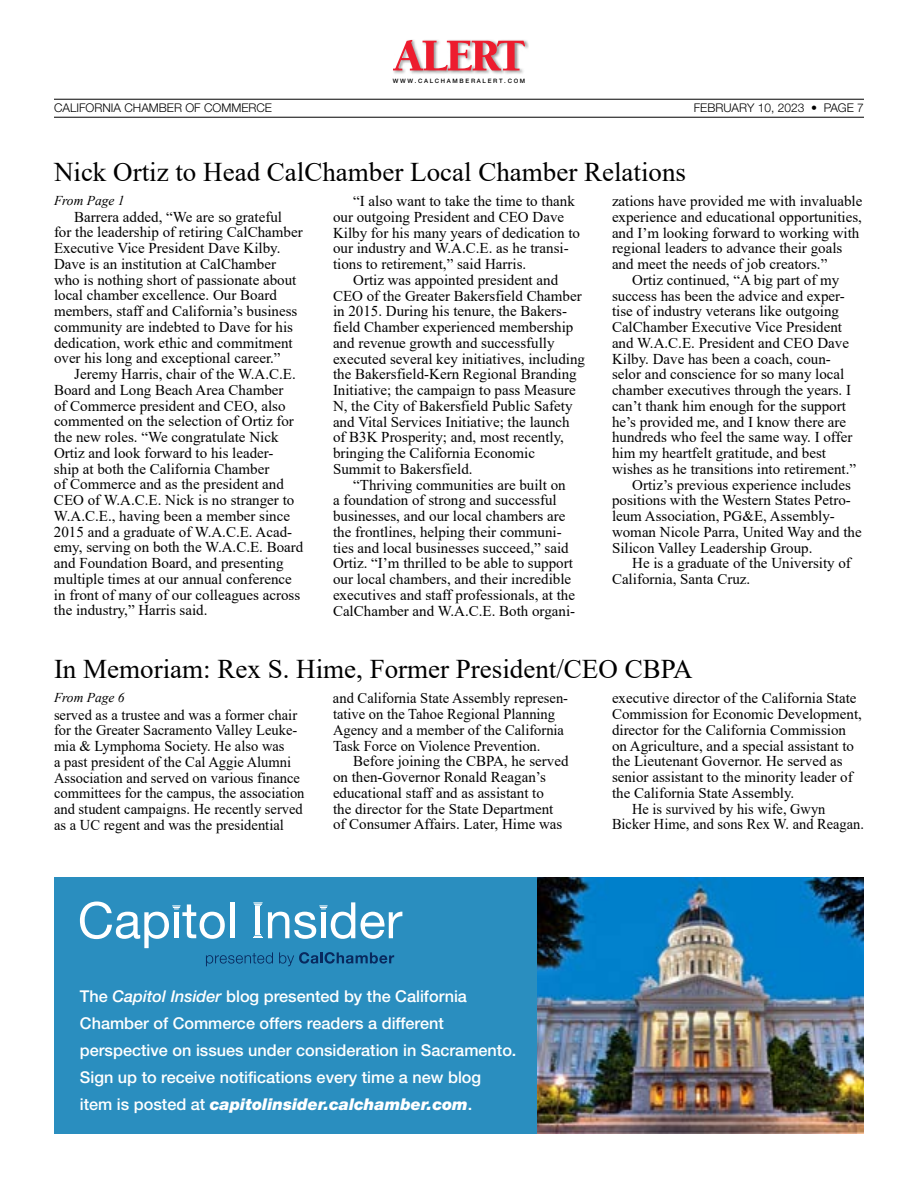
<style>
.page{position:relative;width:918px;height:1188px;background:#fff}
.page>*{position:absolute;margin:0;border:0;box-sizing:border-box;transform-origin:0 0}
.t1{font:27px "Times New Roman";color:#000}
.t2{font:500 16.35px/27px "Helvetica Neue";color:#fff}
.t3{font:15px/15.8px "Times New Roman";color:#000}
.t4{font:15px "Times New Roman";color:#000;scale:.96 1}
.t5{font:italic 13.5px "Times New Roman";color:#000}
.t6{font:300 12px "Helvetica Neue";color:#000}
.t7{font:500 6px "Helvetica Neue";letter-spacing:.28em;color:#000}
.s1{font-style:italic}
.s2{font-weight:900;font-style:italic}
</style>
<div class="page">
<hr style="left:54px;top:99px;width:810px;height:1px;background:#000">
<hr style="left:54px;top:117px;width:810px;height:1px;background:#000">
<div style="left:392px;top:39px;width:137px;height:36px;background:#000;opacity:.4"></div>
<svg style="left:393px;top:40px;width:133px;height:30px"></svg>
<div style="left:54px;top:878px;width:810px;height:256px;background:#2a8ebf"></div>
<img style="left:538px;top:878px;width:326px;height:256px">
<svg style="left:80px;top:902px;width:322px;height:64px"></svg>
<hr style="left:256px;top:907px;width:4px;height:27px;background:#fff">
<p class="t7" style="left:393px;top:77px;width:134px">WWW.CALCHAMBERALERT.COM</p>
<p class="t6" style="left:54px;top:101px;width:220px">CALIFORNIA CHAMBER OF COMMERCE</p>
<p class="t6" style="left:694px;top:101px;width:172px">FEBRUARY 10, 2023 • PAGE 7</p>
<h1 class="t1" style="left:54px;top:153px;width:634px">Nick Ortiz to Head CalChamber Local Chamber Relations</h1>
<p class="t5" style="left:54px;top:191px;width:72px">From Page 1</p>
<p class="t3" style="left:333px;top:193px;width:249px;text-indent:20px">“I also want to take the time to thank our outgoing President and CEO Dave Kilby for his many years of dedication to our industry and W.A.C.E. as he transi&shy;tions to retirement,” said Harris.</p>
<p class="t3" style="left:333px;top:272px;width:254px;text-indent:20px">Ortiz was appointed president and CEO of the Greater Bakersfield Chamber in 2015. During his tenure, the Bakers&shy;field Chamber experienced membership and revenue growth and successfully executed several key initiatives, including the Bakersfield-Kern Regional Branding Initiative; the campaign to pass Measure N, the City of Bakersfield Public Safety and Vital Services Initiative; the launch of B3K Prosperity; and, most recently, bringing the California Economic Summit to Bakersfield.</p>
<p class="t3" style="left:333px;top:476px;width:244px;text-indent:20px">“Thriving communities are built on a foundation of strong and successful businesses, and our local chambers are the frontlines, helping their communi&shy;ties and local businesses succeed,” said Ortiz. “I’m thrilled to be able to support our local chambers, and their incredible executives and staff professionals, at the CalChamber and W.A.C.E. Both organi-</p>
<p class="t3" style="left:612px;top:193px;width:252px">zations have provided me with invaluable</p>
<p class="t3" style="left:612px;top:209px;width:251px">experience and educational opportunities,</p>
<p class="t3" style="left:612px;top:224px;width:249px">and I’m looking forward to working with</p>
<p class="t3" style="left:612px;top:240px;width:232px">regional leaders to advance their goals</p>
<p class="t3" style="left:612px;top:256px;width:217px">and meet the needs of job creators.”</p>
<p class="t3" style="left:632px;top:272px;width:209px">Ortiz continued, “A big part of my</p>
<p class="t3" style="left:612px;top:287px;width:234px">success has been the advice and exper-</p>
<p class="t3" style="left:612px;top:303px;width:229px">tise of industry veterans like outgoing</p>
<p class="t3" style="left:612px;top:319px;width:232px">CalChamber Executive Vice President</p>
<p class="t3" style="left:612px;top:335px;width:239px">and W.A.C.E. President and CEO Dave</p>
<p class="t3" style="left:612px;top:350px;width:220px">Kilby. Dave has been a coach, coun-</p>
<p class="t3" style="left:612px;top:366px;width:234px">selor and conscience for so many local</p>
<p class="t3" style="left:612px;top:382px;width:241px">chamber executives through the years. I</p>
<p class="t3" style="left:612px;top:398px;width:235px">can’t thank him enough for the support</p>
<p class="t3" style="left:612px;top:413px;width:236px">he’s provided me, and I know there are</p>
<p class="t3" style="left:612px;top:429px;width:242px">hundreds who feel the same way. I offer</p>
<p class="t3" style="left:612px;top:445px;width:216px">him my heartfelt gratitude, and best</p>
<p class="t3" style="left:612px;top:461px;width:246px">wishes as he transitions into retirement.”</p>
<p class="t3" style="left:632px;top:476px;width:220px">Ortiz’s previous experience includes</p>
<p class="t3" style="left:612px;top:492px;width:240px">positions with the Western States Petro-</p>
<p class="t3" style="left:612px;top:508px;width:224px">leum Association, PG&amp;E, Assembly-</p>
<p class="t3" style="left:612px;top:524px;width:251px">woman Nicole Parra, United Way and the</p>
<p class="t3" style="left:612px;top:539px;width:202px">Silicon Valley Leadership Group.</p>
<p class="t3" style="left:632px;top:555px;width:220px">He is a graduate of the University of</p>
<p class="t3" style="left:612px;top:571px;width:140px">California, Santa Cruz.</p>
<p class="t3" style="left:54px;top:208px;width:250px;text-indent:20px">Barrera added, “We are so grateful for the leadership of retiring CalChamber Executive Vice President Dave Kilby.<br>Dave is an institution at CalChamber who is nothing short of passionate about local chamber excellence. Our Board members, staff and California’s business community are indebted to Dave for his dedication, work ethic and commitment over his long and exceptional career.”</p>
<p class="t3" style="left:54px;top:366px;width:251px;text-indent:20px">Jeremy Harris, chair of the W.A.C.E.<br>Board and Long Beach Area Chamber<br>of Commerce president and CEO, also commented on the selection of Ortiz for the new roles. “We congratulate Nick Ortiz and look forward to his leader-<br>ship at both the California Chamber<br>of Commerce and as the president and CEO of W.A.C.E. Nick is no stranger to W.A.C.E., having been a member since 2015 and a graduate of W.A.C.E. Acad&shy;emy, serving on both the W.A.C.E. Board and Foundation Board, and presenting multiple times at our annual conference in front of many of our colleagues across the industry,” Harris said.</p>
<h1 class="t1" style="left:54px;top:650px;width:640px">In Memoriam: Rex S. Hime, Former President/CEO CBPA</h1>
<p class="t5" style="left:54px;top:688px;width:72px">From Page 6</p>
<p class="t3" style="left:612px;top:690px;width:246px">executive director of the California State</p>
<p class="t3" style="left:612px;top:706px;width:251px">Commission for Economic Development,</p>
<p class="t3" style="left:612px;top:721px;width:236px">director for the California Commission</p>
<p class="t3" style="left:612px;top:737px;width:244px">on Agriculture, and a special assistant to</p>
<p class="t3" style="left:612px;top:753px;width:232px">the Lieutenant Governor. He served as</p>
<p class="t3" style="left:612px;top:769px;width:242px">senior assistant to the minority leader of</p>
<p class="t3" style="left:612px;top:784px;width:184px">the California State Assembly.</p>
<p class="t4" style="left:632px;top:798px;width:203px">He is survived by his wife, Gwyn</p>
<p class="t4" style="left:612px;top:814px;width:264px">Bicker Hime, and sons Rex W. and Reagan.</p>
<p class="t3" style="left:333px;top:690px;width:237px">and California State Assembly represen&shy;tative on the Tahoe Regional Planning Agency and a member of the California Task Force on Violence Prevention.</p>
<p class="t3" style="left:333px;top:753px;width:237px;text-indent:20px">Before joining the CBPA, he served on then-Governor Ronald Reagan’s educational staff and as assistant to<br>the director for the State Department of Consumer Affairs. Later, Hime was</p>
<p class="t3" style="left:54px;top:706px;width:252px">served as a trustee and was a former chair for the Greater Sacramento Valley Leuke&shy;mia &amp; Lymphoma Society. He also was<br>a past president of the Cal Aggie Alumni Association and served on various finance committees for the campus, the association and student campaigns. He recently served as a UC regent and was the presidential</p>
<p class="t2" style="left:80px;top:982px;width:438px">The <span class="s1">Capitol Insider</span> blog presented by the California Chamber of Commerce offers readers a different perspective on issues under consideration in Sacramento.<br>Sign up to receive notifications every time a new blog item is posted at <span class="s2">capitolinsider.calchamber.com</span>.</p>
</div>
